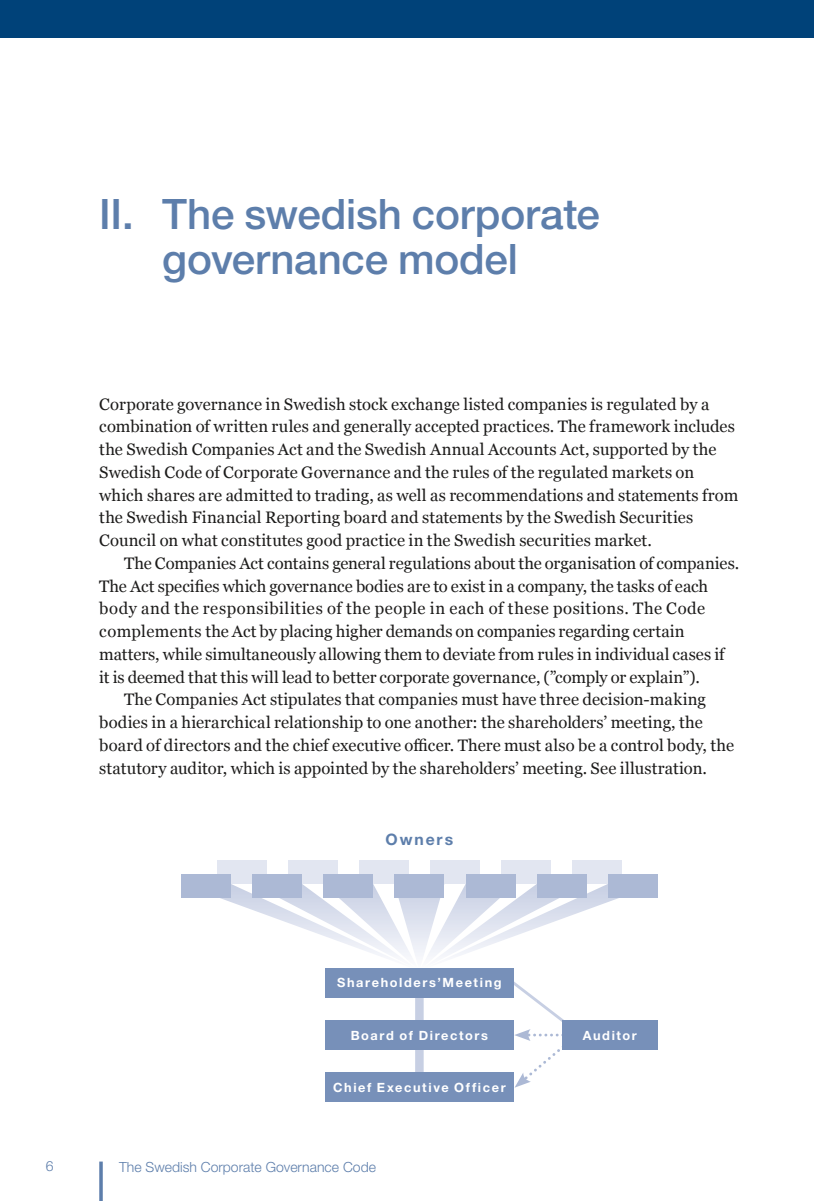
<style>
.page{position:relative;width:814px;height:1201px;background:#fff}
.page>*{position:absolute;margin:0;border:0;box-sizing:border-box;transform-origin:0 0}
.t1{font:500 42px/45.5px "Helvetica Neue LT Std";letter-spacing:-.005em;color:#5d7eab;text-align:center}
.t2{font:16.62px/22.8px "Georgia";letter-spacing:.005em;color:#1c1b1a}
.t3{font:16.62px "Georgia";letter-spacing:.03em;color:#1c1b1a}
.t4{font:700 15.75px "Helvetica Neue LT Std";letter-spacing:.12em;color:#5d7eab}
.t5{font:300 14px "Helvetica Neue LT Std";color:#5d7eab}
.t6{font:700 12.78px "Helvetica Neue LT Std";letter-spacing:.125em;color:#fff}
</style>
<div class="page">
<div style="left:0;top:0;width:814px;height:37px;background:#004279"></div>
<svg style="left:99px;top:1161px;width:4px;height:39px"></svg>
<svg style="left:508px;top:978px;width:77px;height:109px"></svg>
<div style="left:562px;top:1020px;width:95px;height:29px;background:#7790b9"></div>
<svg style="left:181px;top:884px;width:476px;height:86px"></svg>
<div style="left:217px;top:859px;width:49px;height:24px;background:#e2e6f1"></div>
<div style="left:288px;top:859px;width:49px;height:24px;background:#e2e6f1"></div>
<div style="left:359px;top:859px;width:50px;height:24px;background:#e2e6f1"></div>
<div style="left:430px;top:859px;width:50px;height:24px;background:#e2e6f1"></div>
<div style="left:501px;top:859px;width:50px;height:24px;background:#e2e6f1"></div>
<div style="left:572px;top:859px;width:50px;height:24px;background:#e2e6f1"></div>
<div style="left:181px;top:874px;width:50px;height:23px;background:#acb9d5"></div>
<div style="left:252px;top:874px;width:50px;height:23px;background:#acb9d5"></div>
<div style="left:323px;top:874px;width:50px;height:23px;background:#acb9d5"></div>
<div style="left:394px;top:874px;width:50px;height:23px;background:#acb9d5"></div>
<div style="left:465px;top:874px;width:50px;height:23px;background:#acb9d5"></div>
<div style="left:536px;top:874px;width:50px;height:23px;background:#acb9d5"></div>
<div style="left:607px;top:874px;width:50px;height:23px;background:#acb9d5"></div>
<div style="left:415px;top:985px;width:8px;height:103px;background:#c7cfe3"></div>
<div style="left:325px;top:968px;width:188px;height:29px;background:#7790b9"></div>
<div style="left:325px;top:1020px;width:188px;height:29px;background:#7790b9"></div>
<div style="left:325px;top:1072px;width:188px;height:29px;background:#7790b9"></div>
<h1 class="t1" style="left:99px;top:190px;width:502px">II. The swedish corporate governance model</h1>
<p class="t2" style="left:99px;top:392px;width:640px">Corporate governance in Swedish stock exchange listed companies is regulated by a combination of written rules and generally accepted practices. The framework includes the Swedish Companies Act and the Swedish Annual Accounts Act, supported by the Swedish Code of Corporate Governance and the rules of the regulated markets on which shares are admitted to trading, as well as recommendations and statements from the Swedish Financial Reporting board and statements by the Swedish Securities Council on what constitutes good practice in the Swedish securities market.</p>
<p class="t2" style="left:124px;top:551px;width:616px">The Companies Act contains general regulations about the organisation of companies.</p>
<p class="t2" style="left:99px;top:574px;width:610px">The Act specifies which governance bodies are to exist in a company, the tasks of each</p>
<p class="t3" style="left:99px;top:596px;width:607px">body and the responsibilities of the people in each of these positions. The Code</p>
<p class="t2" style="left:99px;top:619px;width:587px">complements the Act by placing higher demands on companies regarding certain</p>
<p class="t2" style="left:99px;top:642px;width:627px">matters, while simultaneously allowing them to deviate from rules in individual cases if</p>
<p class="t2" style="left:99px;top:665px;width:602px">it is deemed that this will lead to better corporate governance, (”comply or explain”).</p>
<p class="t2" style="left:124px;top:687px;width:583px">The Companies Act stipulates that companies must have three decision-making</p>
<p class="t2" style="left:99px;top:710px;width:605px">bodies in a hierarchical relationship to one another: the shareholders’ meeting, the</p>
<p class="t2" style="left:99px;top:733px;width:636px">board of directors and the chief executive officer. There must also be a control body, the</p>
<p class="t2" style="left:99px;top:756px;width:609px">statutory auditor, which is appointed by the shareholders’ meeting. See illustration.</p>
<p class="t4" style="left:385px;top:829px;width:69px">Owners</p>
<p class="t6" style="left:337px;top:975px;width:166px">Shareholders’Meeting</p>
<p class="t6" style="left:351px;top:1027px;width:139px">Board of Directors</p>
<p class="t6" style="left:333px;top:1079px;width:174px">Chief Executive Officer</p>
<p class="t5" style="left:46px;top:1157px;width:9px">6</p>
<p class="t5" style="left:119px;top:1158px;width:258px">The Swedish Corporate Governance Code</p>
<p class="t6" style="left:582px;top:1027px;width:56px">Auditor</p>
</div>
